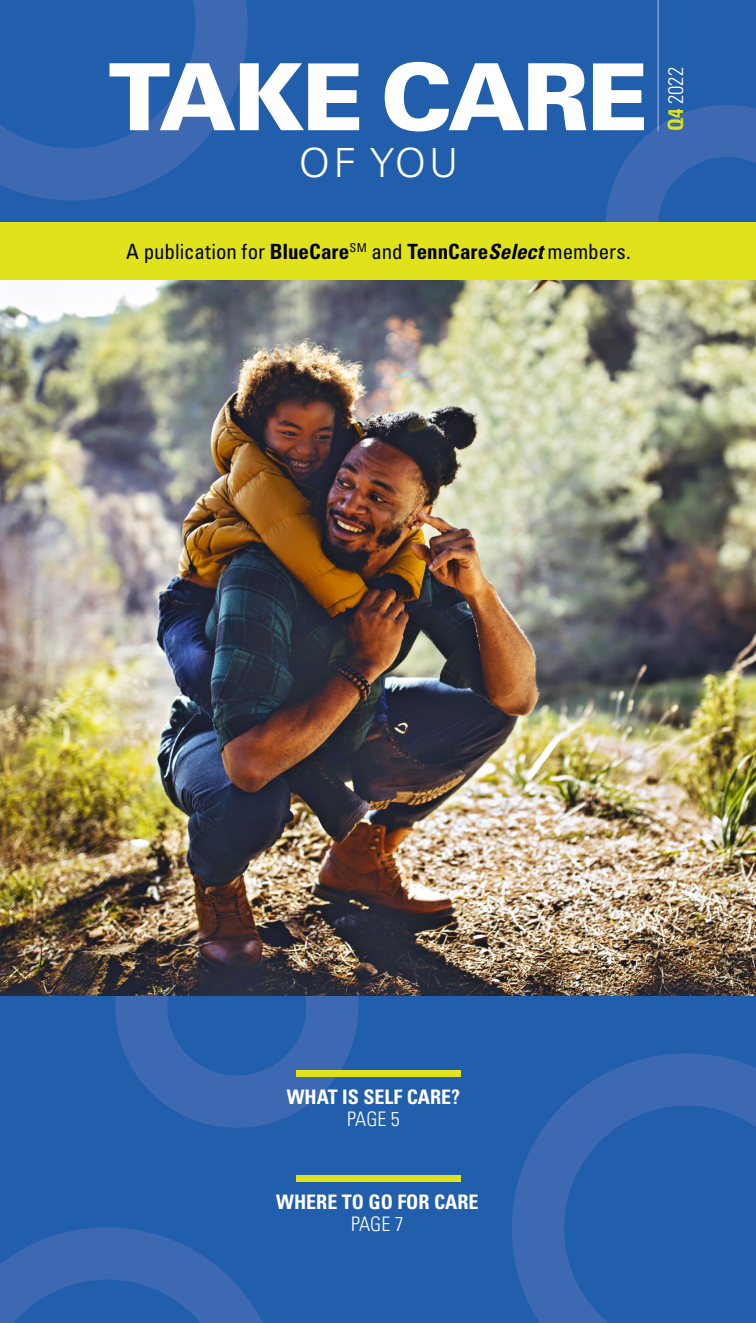
<style>
.page{position:relative;width:756px;height:1323px;background:#215eac}
.page>*{position:absolute;margin:0;border:0;box-sizing:border-box;transform-origin:0 0}
.t1{font:900 92.75px "Univers LT Std";letter-spacing:-.035em;color:#fff}
.t2{font:300 40.25px "Univers LT Std";color:#fff}
.t3{font:condensed 21px "Univers LT Std";color:#000}
.t4{font:300 condensed 21px "Univers LT Std";color:#fff}
.t5{font:700 condensed 19.95px/21.7px "Univers LT Std";color:#fff;text-align:center}
.s1{font-weight:700;color:#e0e31c}
.s2{font-weight:700}
.s3{font-weight:700;font-style:italic}
.s4{font-weight:300}
</style>
<div class="page">
<div style="left:296px;top:1176px;width:165px;height:6px;background:#e0e31c"></div>
<svg style="left:115px;top:996px;width:243px;height:132px;fill:#3d69b2"></svg>
<svg style="left:0;top:0;width:248px;height:201px"></svg>
<svg style="left:606px;top:105px;width:150px;height:117px"></svg>
<div style="left:296px;top:1071px;width:165px;height:6px;background:#e0e31c"></div>
<img style="left:0;top:279px;width:756px;height:717px">
<div style="left:0;top:222px;width:756px;height:57px;background:#e0e31c"></div>
<hr style="left:658px;top:0;width:1px;height:131px;background:#b5bee1">
<svg style="left:512px;top:1053px;width:244px;height:270px"></svg>
<svg style="left:0;top:1227px;width:263px;height:96px"></svg>
<h1 class="t1" style="left:109px;top:39px;width:541px">TAKE CARE</h1>
<h1 class="t2" style="left:299px;top:138px;width:161px">OF YOU</h1>
<h1 class="t4" style="left:663px;top:131px;width:66px;rotate:-90deg"><span class="s1">Q4</span> 2022</h1>
<p class="t3" style="left:126px;top:238px;width:506px">A publication for <span class="s2">BlueCare</span><sup>SM</sup> and <span class="s2">TennCare</span><span class="s3">Select</span> members.</p>
<p class="t5" style="left:287px;top:1086px;width:175px">WHAT IS SELF CARE?<br><span class="s4">PAGE 5</span></p>
<p class="t5" style="left:276px;top:1191px;width:204px">WHERE TO GO FOR CARE<br><span class="s4">PAGE 7</span></p>
</div>
